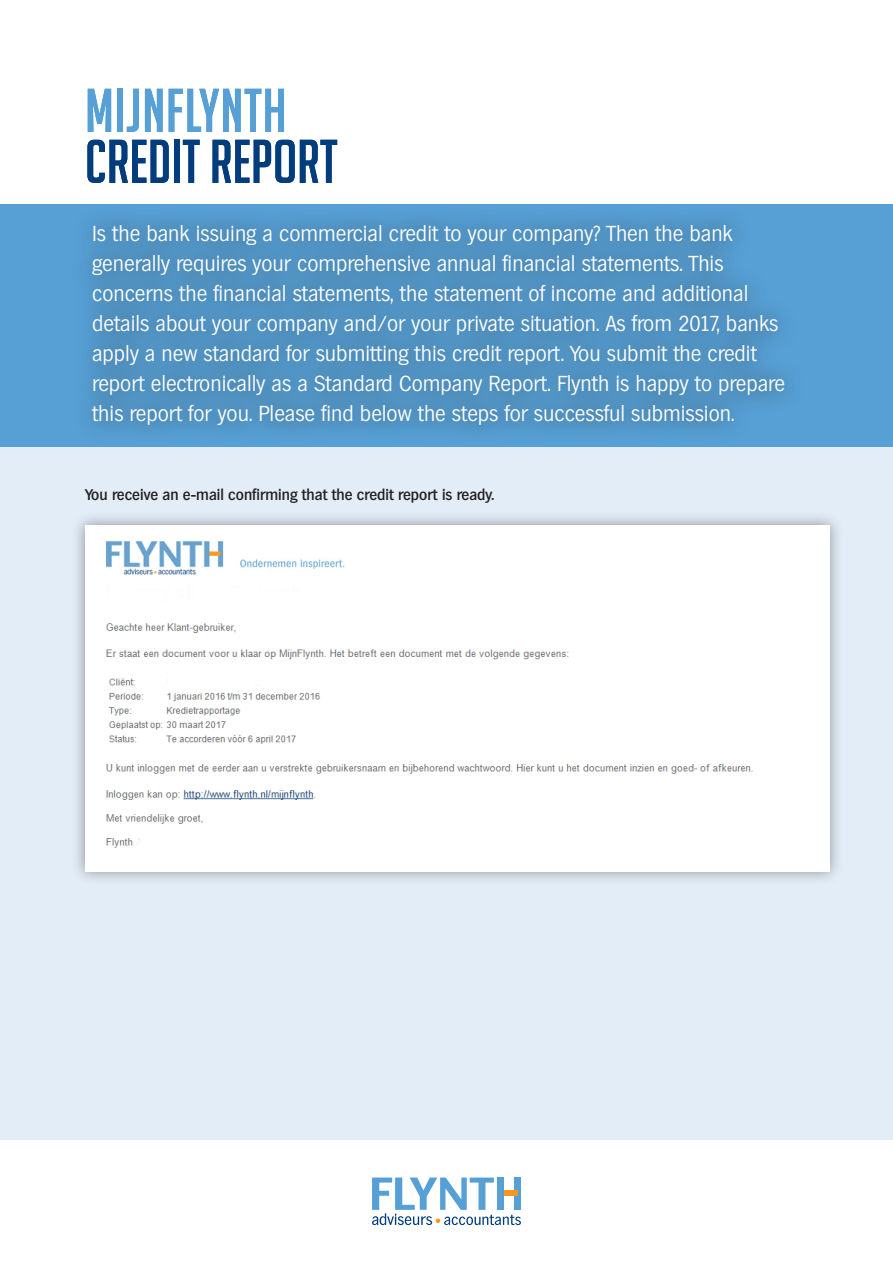
<style>
.page{position:relative;width:893px;height:1263px;background:#fff}
.page>*{position:absolute;margin:0;border:0;box-sizing:border-box;transform-origin:0 0}
.t1{font:60px "Big Noodle Titling";color:#013d7d}
.t2{font:60px "Big Noodle Titling";letter-spacing:.01em;color:#56a0d5}
.t3{font:300 21px/30px "Hamburg TS";color:#fff}
.t4{font:500 15px "Hamburg TS";color:#231f20}
</style>
<div class="page">
<div style="left:0;top:204px;width:893px;height:936px;background:#e3edf7"></div>
<svg style="left:372px;top:1177px;width:149px;height:48px"></svg>
<div style="left:0;top:204px;width:893px;height:242px;background:#56a0d5"></div>
<div style="left:70px;top:203px;width:736px;height:244px;background:#231f20;opacity:.35"></div>
<div style="left:71px;top:511px;width:772px;height:375px;background:#231f20;opacity:.45"></div>
<div style="left:85px;top:525px;width:744px;height:347px;background:#fff"></div>
<img style="left:106px;top:541px;width:647px;height:307px">
<h1 class="t2" style="left:85px;top:78px;width:203px">MIJNFLYNTH</h1>
<h1 class="t1" style="left:85px;top:129px;width:254px">CREDIT REPORT</h1>
<p class="t3" style="left:92px;top:219px;width:694px">Is the bank issuing a commercial credit to your company? Then the bank generally requires your comprehensive annual financial statements. This concerns the financial statements, the statement of income and additional details about your company and/or your private situation. As from 2017, banks apply a new standard for submitting this credit report. You submit the credit report electronically as a Standard Company Report. Flynth is happy to prepare this report for you. Please find below the steps for successful submission.</p>
<p class="t4" style="left:85px;top:486px;width:411px">You receive an e-mail confirming that the credit report is ready.</p>
</div>
